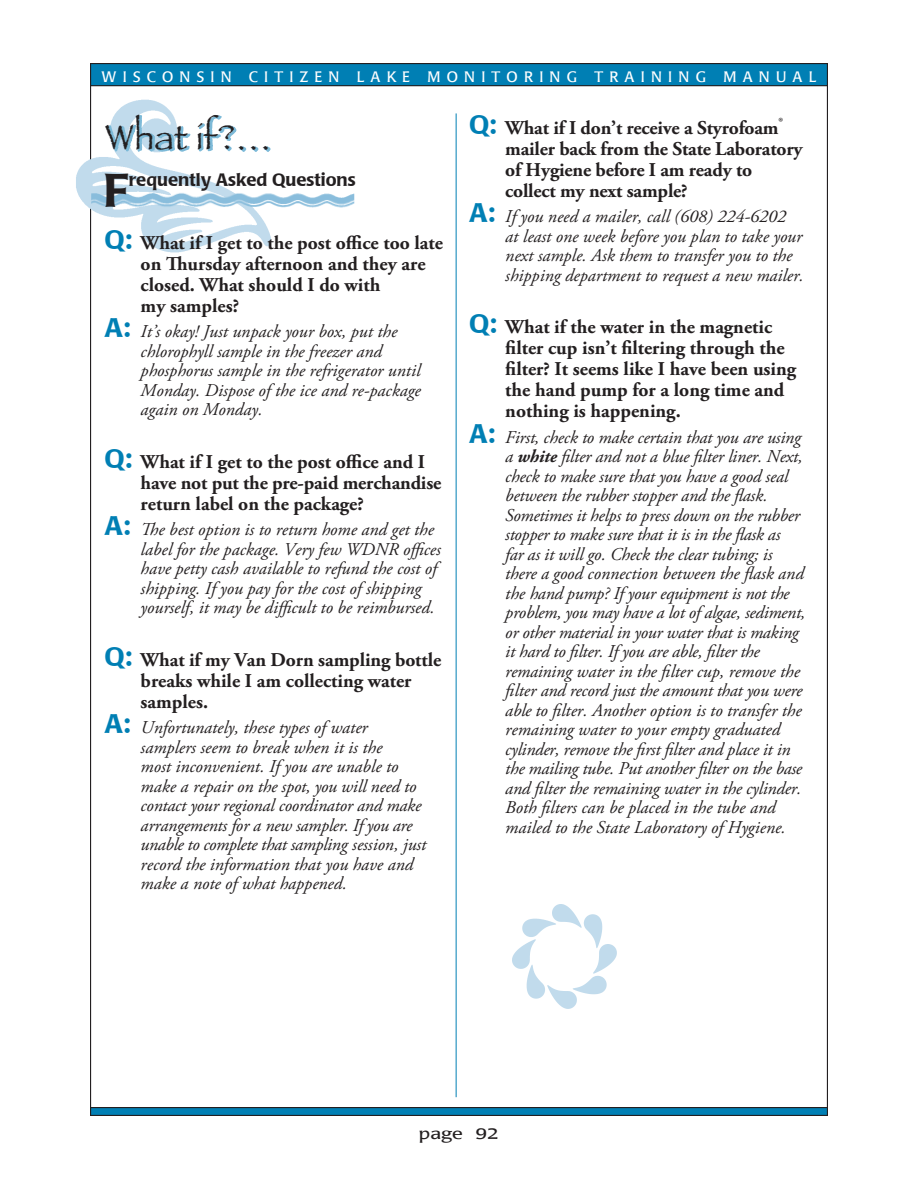
<style>
.page{position:relative;width:918px;height:1188px;background:#fff}
.page>*{position:absolute;margin:0;border:0;box-sizing:border-box;transform-origin:0 0}
.t1{font:47.55px "Poppl Laudatio Medium";color:#231f20}
.t2{font:36.45px "Papyrus";color:#231f20}
.t3{font:700 19.5px/21px "Adobe Garamond Pro";color:#231f20}
.t4{font:italic 18px/19.5px "Adobe Garamond Pro";color:#231f20}
.t5{font:18px "Poppl Laudatio Medium";color:#231f20}
.t6{font:15px "Poppl Laudatio";letter-spacing:.415em;color:#fff}
.t7{font:15px "Poppl Laudatio";color:#231f20;scale:1.3 1}
.s1{font-family:"Poppl Laudatio Medium";font-weight:400;font-size:27px;color:#007fb4}
.s2{font-family:"Poppl Laudatio Medium";font-style:normal;font-size:27px;color:#007fb4}
.s3{font-weight:700}
</style>
<div class="page">
<div style="left:91px;top:64px;width:736px;height:22px;background:#007fb4"></div>
<div style="left:90px;top:63px;width:738px;height:23px;border:1px solid #231f20"></div>
<div style="left:91px;top:1108px;width:736px;height:7px;background:#007fb4"></div>
<div style="left:90px;top:1107px;width:738px;height:9px;border:1px solid #231f20"></div>
<img style="left:76px;top:97px;width:195px;height:163px">
<hr style="left:456px;top:113px;width:1px;height:984px;background:#007fb4">
<img style="left:91px;top:191px;width:263px;height:19px">
<svg style="left:106px;top:114px;width:85px;height:42px"></svg>
<svg style="left:198px;top:113px;width:73px;height:42px"></svg>
<img style="left:512px;top:904px;width:105px;height:105px">
<p class="t6" style="left:102px;top:69px;width:716px">WISCONSIN CITIZEN LAKE MONITORING TRAINING MANUAL</p>
<h2 class="t2" style="left:105px;top:115px;width:168px">What if?…</h2>
<h1 class="t1" style="left:103px;top:163px;width:27px">F</h1>
<p class="t5" style="left:129px;top:169px;width:228px">requently Asked Questions</p>
<p class="t3" style="left:141px;top:233px;width:304px;text-indent:-36px"><span class="s1">Q:</span> What if I get to the post office too late on Thursday afternoon and they are closed. What should I do with<br>my samples?</p>
<p class="t4" style="left:141px;top:322px;width:282px;text-indent:-36px"><span class="s2">A:</span> It’s okay! Just unpack your box, put the chlorophyll sample in the freezer and phosphorus sample in the refrigerator until Monday. Dispose of the ice and re-package again on Monday.</p>
<p class="t3" style="left:141px;top:452px;width:302px;text-indent:-36px"><span class="s1">Q:</span> What if I get to the post office and I have not put the pre-paid merchandise return label on the package?</p>
<p class="t4" style="left:141px;top:520px;width:302px;text-indent:-36px"><span class="s2">A:</span> The best option is to return home and get the label for the package. Very few WDNR offices have petty cash available to refund the cost of shipping. If you pay for the cost of shipping yourself, it may be difficult to be reimbursed.</p>
<p class="t3" style="left:141px;top:650px;width:302px;text-indent:-36px"><span class="s1">Q:</span> What if my Van Dorn sampling bottle breaks while I am collecting water samples.</p>
<p class="t4" style="left:141px;top:718px;width:287px;text-indent:-36px"><span class="s2">A:</span> Unfortunately, these types of water samplers seem to break when it is the<br>most inconvenient. If you are unable to make a repair on the spot, you will need to contact your regional coordinator and make arrangements for a new sampler. If you are unable to complete that sampling session, just record the information that you have and make a note of what happened.</p>
<p class="t3" style="left:505px;top:117px;width:299px;text-indent:-36px"><span class="s1">Q:</span> What if I don’t receive a Styrofoam<sup>® </sup>mailer back from the State Laboratory of Hygiene before I am ready to collect my next sample?</p>
<p class="t4" style="left:505px;top:207px;width:300px;text-indent:-36px"><span class="s2">A:</span> If you need a mailer, call (608) 224-6202<br>at least one week before you plan to take your next sample. Ask them to transfer you to the shipping department to request a new mailer.</p>
<p class="t3" style="left:505px;top:317px;width:292px;text-indent:-36px"><span class="s1">Q:</span> What if the water in the magnetic filter cup isn’t filtering through the filter? It seems like I have been using the hand pump for a long time and nothing is happening.</p>
<p class="t4" style="left:505px;top:428px;width:302px;text-indent:-36px"><span class="s2">A:</span> First, check to make certain that you are using a <span class="s3">white</span> filter and not a blue filter liner. Next, check to make sure that you have a good seal between the rubber stopper and the flask.<br>Sometimes it helps to press down on the rubber stopper to make sure that it is in the flask as<br>far as it will go. Check the clear tubing; is there a good connection between the flask and the hand pump? If your equipment is not the problem, you may have a lot of algae, sediment, or other material in your water that is making it hard to filter. If you are able, filter the remaining water in the filter cup, remove the filter and record just the amount that you were able to filter. Another option is to transfer the remaining water to your empty graduated cylinder, remove the first filter and place it in the mailing tube. Put another filter on the base and filter the remaining water in the cylinder.<br>Both filters can be placed in the tube and mailed to the State Laboratory of Hygiene.</p>
<p class="t7" style="left:419px;top:1126px;width:63px">page 92</p>
</div>
